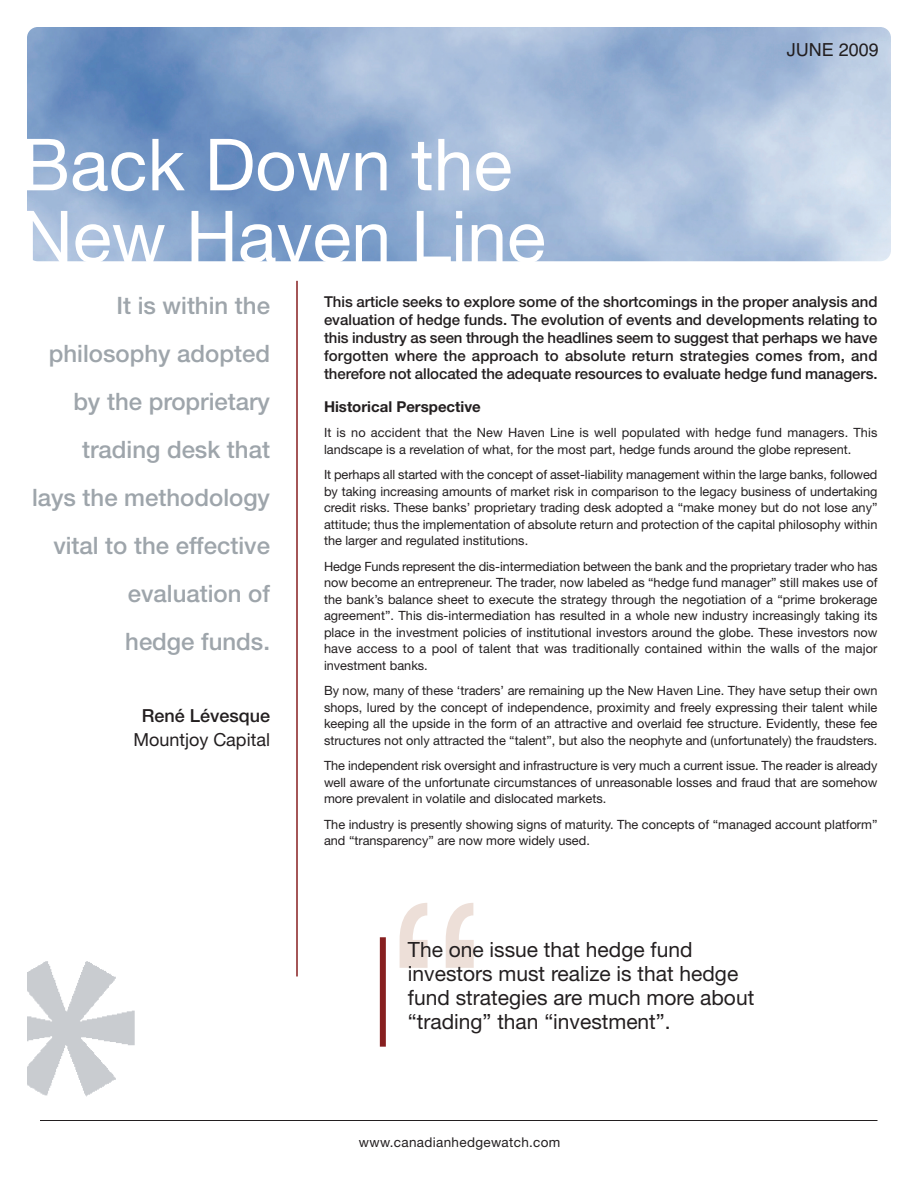
<style>
.page{position:relative;width:918px;height:1188px;background:#fff}
.page>*{position:absolute;margin:0;border:0;box-sizing:border-box;transform-origin:0 0}
.t1{font:252px "Helvetica Neue";color:#eddfd8}
.t2{font:72px/72px "Helvetica Neue";color:#fff}
.t3{font:500 24px/48px "Helvetica Neue";color:#9ea5ab;text-align:right}
.t4{font:21px/24px "Helvetica Neue";color:#231f20}
.t5{font:18px "Helvetica Neue";color:#231f20}
.t6{font:500 18px "Helvetica Neue";color:#231f20}
.t7{font:18px "Helvetica";color:#231f20}
.t8{font:500 15px/18px "Helvetica Neue";letter-spacing:-.005em;color:#231f20;text-align:justify}
.t9{font:700 15px "Helvetica Neue";color:#231f20}
.t10{font:13.5px "Helvetica Neue";letter-spacing:.025em;color:#231f20}
.t11{font:12.75px/16.5px "Helvetica Neue";color:#231f20;text-align:justify}
</style>
<div class="page">
<hr style="left:40px;top:1120px;width:838px;height:1px;background:#231f20">
<hr style="left:296px;top:281px;width:2px;height:695px;background:#871f20">
<div style="left:380px;top:937px;width:6px;height:110px;background:#871f20"></div>
<img style="left:27px;top:27px;width:864px;height:234px;border-radius:11px">
<img style="left:27px;top:961px;width:108px;height:136px">
<h2 class="t2" style="left:21px;top:136px;width:526px">Back Down the<br>New Haven Line</h2>
<h3 class="t7" style="left:787px;top:39px;width:94px">JUNE 2009</h3>
<h3 class="t3" style="left:32px;top:284px;width:240px">It is within the philosophy adopted by the proprietary trading desk that<br>lays the methodology vital to the effective evaluation of<br>hedge funds.</h3>
<h3 class="t6" style="left:142px;top:709px;width:130px">René Lévesque</h3>
<h3 class="t5" style="left:133px;top:733px;width:138px">Mountjoy Capital</h3>
<p class="t8" style="left:324px;top:294px;width:555px">This article seeks to explore some of the shortcomings in the proper analysis and evaluation of hedge funds. The evolution of events and developments relating to this industry as seen through the headlines seem to suggest that perhaps we have forgotten where the approach to absolute return strategies comes from, and therefore not allocated the adequate resources to evaluate hedge fund managers.</p>
<p class="t9" style="left:324px;top:401px;width:158px">Historical Perspective</p>
<p class="t11" style="left:324px;top:426px;width:555px">It is no accident that the New Haven Line is well populated with hedge fund managers. This landscape is a revelation of what, for the most part, hedge funds around the globe represent.</p>
<p class="t11" style="left:324px;top:468px;width:555px">It perhaps all started with the concept of asset-liability management within the large banks, followed by taking increasing amounts of market risk in comparison to the legacy business of undertaking credit risks. These banks’ proprietary trading desk adopted a “make money but do not lose any” attitude; thus the implementation of absolute return and protection of the capital philosophy within the larger and regulated institutions.</p>
<p class="t11" style="left:324px;top:559px;width:555px">Hedge Funds represent the dis-intermediation between the bank and the proprietary trader who has now become an entrepreneur. The trader, now labeled as “hedge fund manager” still makes use of the bank’s balance sheet to execute the strategy through the negotiation of a “prime brokerage agreement”. This dis-intermediation has resulted in a whole new industry increasingly taking its place in the investment policies of institutional investors around the globe. These investors now have access to a pool of talent that was traditionally contained within the walls of the major investment banks.</p>
<p class="t11" style="left:324px;top:684px;width:555px">By now, many of these ‘traders’ are remaining up the New Haven Line. They have setup their own shops, lured by the concept of independence, proximity and freely expressing their talent while keeping all the upside in the form of an attractive and overlaid fee structure. Evidently, these fee structures not only attracted the “talent”, but also the neophyte and (unfortunately) the fraudsters.</p>
<p class="t11" style="left:324px;top:759px;width:555px">The independent risk oversight and infrastructure is very much a current issue. The reader is already well aware of the unfortunate circumstances of unreasonable losses and fraud that are somehow more prevalent in volatile and dislocated markets.</p>
<p class="t11" style="left:324px;top:817px;width:555px">The industry is presently showing signs of maturity. The concepts of “managed account platform” and “transparency” are now more widely used.</p>
<h1 class="t1" style="left:383px;top:903px;width:109px">“</h1>
<h3 class="t4" style="left:408px;top:940px;width:348px">The one issue that hedge fund investors must realize is that hedge fund strategies are much more about “trading” than “investment”.</h3>
<p class="t10" style="left:359px;top:1137px;width:203px">www.canadianhedgewatch.com</p>
</div>
